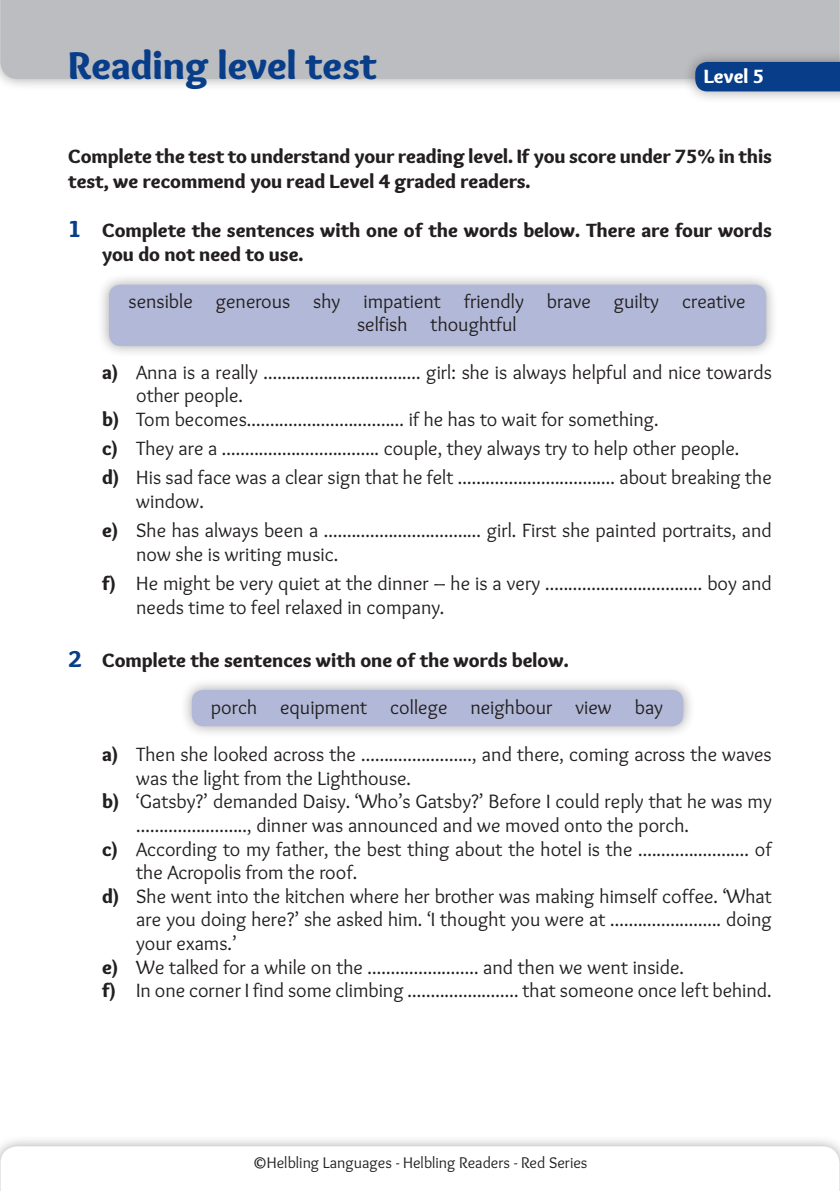
<style>
.page{position:relative;width:840px;height:1191px;background:#fff}
.page>*{position:absolute;margin:0;border:0;box-sizing:border-box;transform-origin:0 0}
.testi_principali{font:900 40px "Overlock";color:#083e89}
.t1{font:20px/23.6px "Overlock";color:#231f20}
.t2{font:900 20px/25px "Overlock";color:#231f20}
.testi_principali-2{font:900 20px "Overlock";color:#fff}
.testi_principali-3{font:16px "Overlock";color:#231f20}
.s1{font-size:24px;color:#083e89}
.s2{font-weight:900}
</style>
<div class="page">
<div style="left:180px;top:678px;width:515px;height:60px;background:#231f20;opacity:.4"></div>
<div style="left:192px;top:690px;width:491px;height:36px;background:#b2b8d7;border-radius:11px"></div>
<div style="left:97px;top:273px;width:680px;height:85px;background:#231f20;opacity:.4"></div>
<div style="left:109px;top:285px;width:656px;height:61px;background:#b2b8d7;border-radius:11px"></div>
<div style="left:0;top:0;width:839px;height:91px;background:#231f20;opacity:.4"></div>
<div style="left:0;top:0;width:839px;height:79px;background:#bcbdc0"></div>
<div style="left:0;top:1134px;width:839px;height:57px;background:#231f20;opacity:.4"></div>
<svg style="left:0;top:1146px;width:839px;height:45px"></svg>
<div style="left:683px;top:50px;width:156px;height:54px;background:#231f20;opacity:.4"></div>
<div style="left:694px;top:62px;width:145px;height:29px;background:#083e89"></div>
<p class="testi_principali" style="left:68px;top:41px;width:310px">Reading level test</p>
<p class="testi_principali-2" style="left:703px;top:64px;width:62px">Level 5</p>
<p class="t2" style="left:68px;top:144px;width:705px">Complete the test to understand your reading level. If you score under 75% in this test, we recommend you read Level 4 graded readers.</p>
<p class="t2" style="left:102px;top:218px;width:671px;line-height:23.6px;text-indent:-34px"><span class="s1">1</span> Complete the sentences with one of the words below. There are four words you do not need to use.</p>
<p class="t1" style="left:128px;top:289px;width:618px;text-align:center">sensible generous shy impatient friendly brave guilty creative selfish thoughtful</p>
<p class="t1" style="left:136px;top:360px;width:637px;text-indent:-34px"><span class="s2">a)</span> Anna is a really .................................. girl: she is always helpful and nice towards other people.</p>
<p class="t1" style="left:102px;top:407px;width:558px"><span class="s2">b)</span> Tom becomes.................................. if he has to wait for something.</p>
<p class="t1" style="left:102px;top:437px;width:638px"><span class="s2">c)</span> They are a .................................. couple, they always try to help other people.</p>
<p class="t1" style="left:136px;top:466px;width:636px;text-indent:-34px"><span class="s2">d)</span> His sad face was a clear sign that he felt .................................. about breaking the window.</p>
<p class="t1" style="left:136px;top:519px;width:637px;text-indent:-34px"><span class="s2">e)</span> She has always been a .................................. girl. First she painted portraits, and now she is writing music.</p>
<p class="t1" style="left:136px;top:572px;width:636px;text-indent:-34px"><span class="s2">f)</span> He might be very quiet at the dinner – he is a very .................................. boy and needs time to feel relaxed in company.</p>
<p class="t2" style="left:68px;top:647px;width:502px"><span class="s1">2</span> Complete the sentences with one of the words below.</p>
<p class="t1" style="left:211px;top:695px;width:453px">porch equipment college neighbour view bay</p>
<p class="t1" style="left:136px;top:743px;width:636px;text-indent:-34px"><span class="s2">a)</span> Then she looked across the ........................, and there, coming across the waves was the light from the Lighthouse.</p>
<p class="t1" style="left:136px;top:790px;width:637px;text-indent:-34px"><span class="s2">b)</span> ‘Gatsby?’ demanded Daisy. ‘Who’s Gatsby?’ Before I could reply that he was my ........................, dinner was announced and we moved onto the porch.</p>
<p class="t1" style="left:136px;top:837px;width:636px;text-indent:-34px"><span class="s2">c)</span> According to my father, the best thing about the hotel is the ........................ of the Acropolis from the roof.</p>
<p class="t1" style="left:136px;top:884px;width:637px;text-align:justify;text-indent:-34px"><span class="s2">d)</span> She went into the kitchen where her brother was making himself coffee. ‘What are you doing here?’ she asked him. ‘I thought you were at ........................ doing your exams.’</p>
<p class="t1" style="left:102px;top:955px;width:583px"><span class="s2">e)</span> We talked for a while on the ........................ and then we went inside.</p>
<p class="t1" style="left:102px;top:979px;width:670px"><span class="s2">f)</span> In one corner I find some climbing ........................ that someone once left behind.</p>
<p class="testi_principali-3" style="left:252px;top:1153px;width:336px">©Helbling Languages - Helbling Readers - Red Series</p>
</div>
